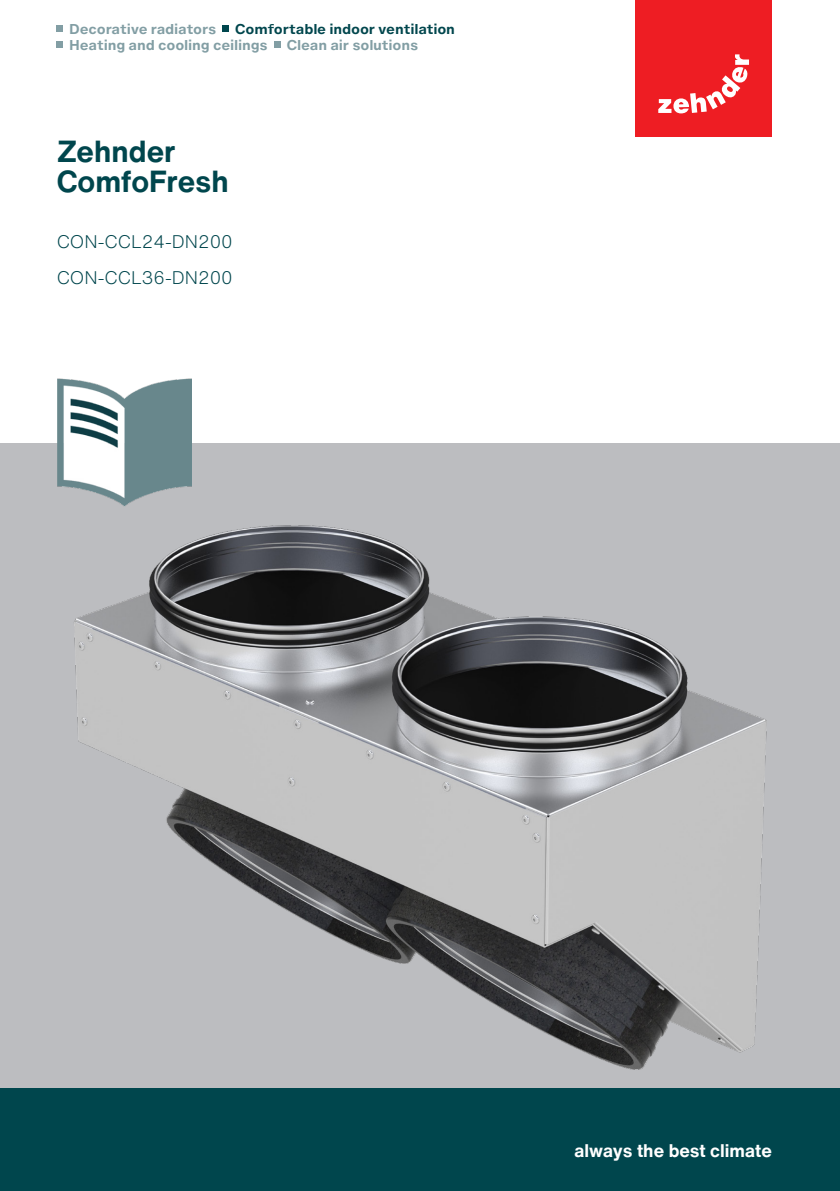
<style>
.page{position:relative;width:840px;height:1191px;background:#fff}
.page>*{position:absolute;margin:0;border:0;box-sizing:border-box;transform-origin:0 0}
.t1{font:700 30px/30px "Helvetica Now Text";color:#00464d}
.t2{font:300 18px/36px "Helvetica Now Text";color:#00464d}
.t3{font:700 18px "Helvetica Now Text";color:#fff}
.t4{font:700 13px "Helvetica Now Micro";letter-spacing:-.015em;color:#829ea4}
.t5{font:700 13px "Helvetica Now Micro";letter-spacing:-.015em;color:#00464d}
</style>
<div class="page">
<div style="left:0;top:442px;width:839px;height:749px;background:#bcbdc0"></div>
<img style="left:74px;top:525px;width:693px;height:545px">
<div style="left:0;top:1089px;width:839px;height:102px;background:#00464d"></div>
<img style="left:58px;top:379px;width:134px;height:127px">
<svg style="left:57px;top:26px;width:6px;height:6px"></svg>
<svg style="left:222px;top:26px;width:6px;height:6px"></svg>
<svg style="left:57px;top:42px;width:6px;height:6px"></svg>
<svg style="left:274px;top:42px;width:6px;height:6px"></svg>
<div style="left:635px;top:0;width:136px;height:136px;background:#ee1d23"></div>
<svg style="left:658px;top:54px;width:90px;height:59px"></svg>
<p class="t4" style="left:69px;top:20px;width:148px">Decorative radiators</p>
<p class="t5" style="left:235px;top:20px;width:222px">Comfortable indoor ventilation</p>
<p class="t4" style="left:69px;top:36px;width:200px">Heating and cooling ceilings</p>
<p class="t4" style="left:286px;top:36px;width:133px">Clean air solutions</p>
<h1 class="t1" style="left:57px;top:136px;width:173px">Zehnder<br>ComfoFresh</h1>
<h2 class="t2" style="left:57px;top:223px;width:177px">CON-CCL24-DN200<br>CON-CCL36-DN200</h2>
<h2 class="t3" style="left:574px;top:1137px;width:199px">always the best climate</h2>
</div>
